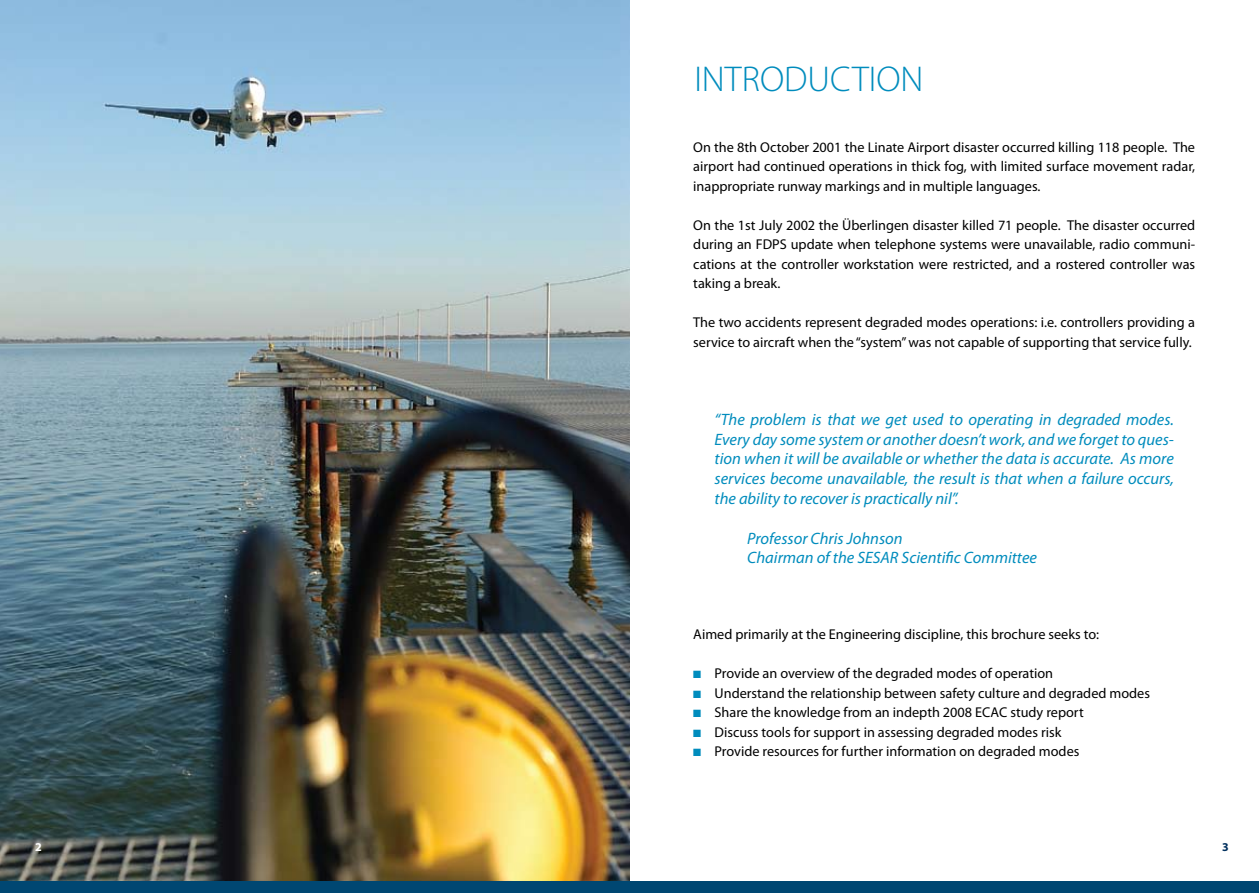
<style>
.page{position:relative;width:1259px;height:893px;background:#fff}
.page>*{position:absolute;margin:0;border:0;box-sizing:border-box;transform-origin:0 0}
.t1{font:300 36px "Myriad Pro";color:#008cbd}
.t2{font:italic 16.5px/19.8px "Myriad Pro";color:#008cbd;text-align:justify}
.t3{font:14.25px/19.5px "Myriad Pro";color:#000;text-align:justify}
.t4{font:700 12px "Myriad Pro";color:#fff}
.t5{font:700 12px "Myriad Pro";color:#00305e}
.s1{color:#008cbd}
</style>
<div class="page">
<img style="left:0;top:0;width:629px;height:882px">
<div style="left:0;top:882px;width:1259px;height:11px;background:#004772"></div>
<h1 class="t1" style="left:694px;top:59px;width:231px">INTRODUCTION</h1>
<p class="t3" style="left:693px;top:137px;width:503px">On the 8th October 2001 the Linate Airport disaster occurred killing 118 people. The airport had continued operations in thick fog, with limited surface movement radar, inappropriate runway markings and in multiple languages.</p>
<p class="t3" style="left:693px;top:215px;width:503px">On the 1st July 2002 the Überlingen disaster killed 71 people. The disaster occurred during an FDPS update when telephone systems were unavailable, radio communi&shy;cations at the controller workstation were restricted, and a rostered controller was taking a break.</p>
<p class="t3" style="left:693px;top:313px;width:503px">The two accidents represent degraded modes operations: i.e. controllers providing a service to aircraft when the “system” was not capable of supporting that service fully.</p>
<p class="t2" style="left:714px;top:410px;width:461px">“The problem is that we get used to operating in degraded modes.<br>Every day some system or another doesn’t work, and we forget to ques&shy;tion when it will be available or whether the data is accurate. As more services become unavailable, the result is that when a failure occurs, the ability to recover is practically nil”.</p>
<p class="t2" style="left:747px;top:529px;width:291px">Professor Chris Johnson<br>Chairman of the SESAR Scientific Committee</p>
<p class="t3" style="left:693px;top:625px;width:407px">Aimed primarily at the Engineering discipline, this brochure seeks to:</p>
<p class="t3" style="left:693px;top:664px;width:361px"><span class="s1">■</span> Provide an overview of the degraded modes of operation</p>
<p class="t3" style="left:693px;top:683px;width:458px"><span class="s1">■</span> Understand the relationship between safety culture and degraded modes</p>
<p class="t3" style="left:693px;top:703px;width:392px"><span class="s1">■</span> Share the knowledge from an indepth 2008 ECAC study report</p>
<p class="t3" style="left:693px;top:722px;width:370px"><span class="s1">■</span> Discuss tools for support in assessing degraded modes risk</p>
<p class="t3" style="left:693px;top:742px;width:388px"><span class="s1">■</span> Provide resources for further information on degraded modes</p>
<p class="t4" style="left:35px;top:840px;width:8px">2</p>
<p class="t5" style="left:1222px;top:840px;width:8px">3</p>
</div>
